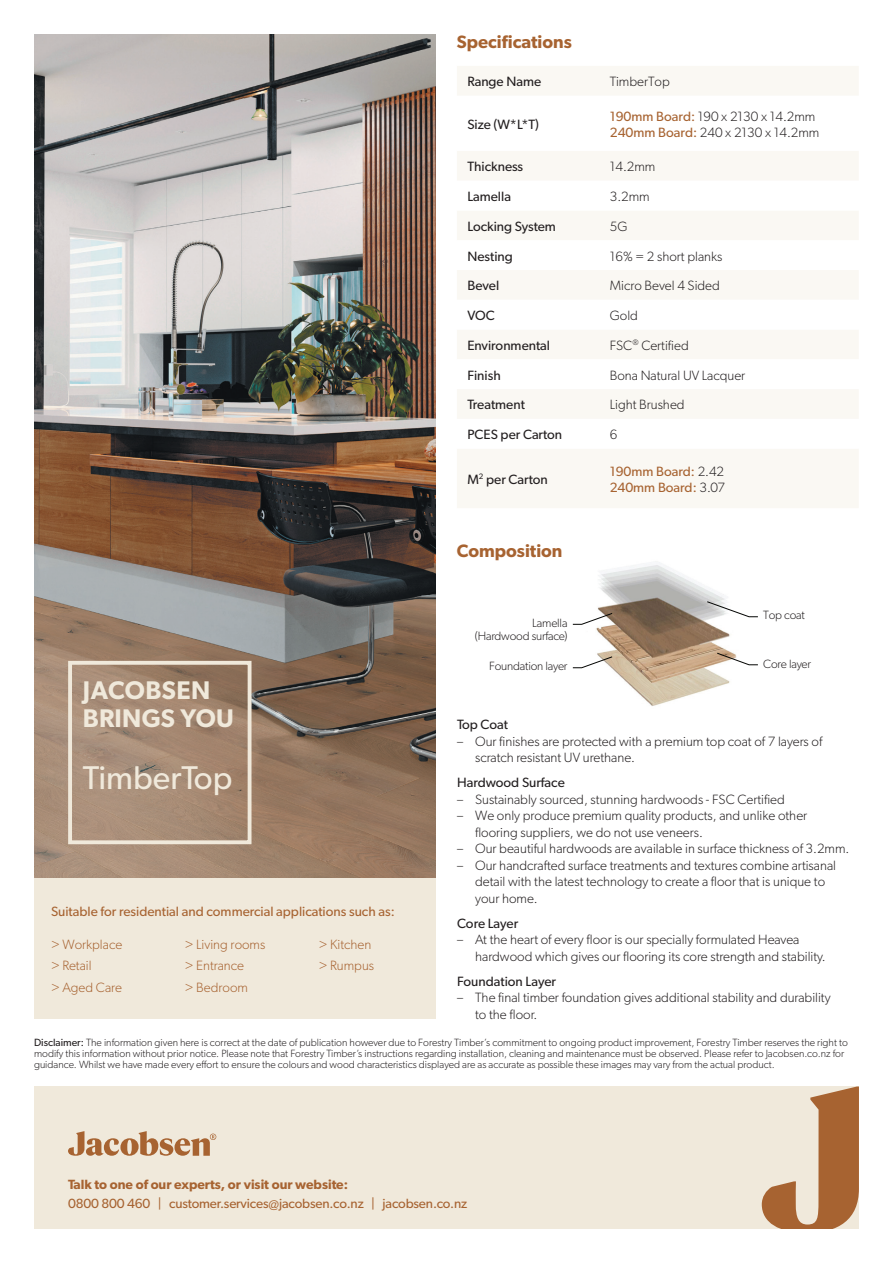
<style>
.page{position:relative;width:893px;height:1263px;background:#fff}
.page>*{position:absolute;margin:0;border:0;box-sizing:border-box;transform-origin:0 0}
.t1{font:33px "Gibson";color:#f0e9db}
.t2{font:600 25.65px/28.5px "Gibson";letter-spacing:.01em;color:#f0e9db}
.t3{font:600 18px "Gibson";color:#a76331}
.t4{font:300 13.5px/16.5px "Gibson";color:#231f20}
.t5{font:13.5px "Gibson";color:#231f20}
.t6{font:13.5px "Gibson";color:#a76331}
.t7{font:300 13.5px "Gibson";color:#a76331}
.t8{font:13.35px "Gibson";letter-spacing:-.01em;color:#a76331}
.t9{font:600 13.35px "Gibson";color:#a76331}
.t10{font:300 12px/13.5px "Gibson";letter-spacing:-.015em;color:#231f20;text-align:right}
.t11{font:300 10.5px/10.8px "Gibson";color:#231f20}
.s1{font-weight:400;color:#a76331}
.s2{font-weight:300;color:#231f20}
.s3{font-weight:400}
</style>
<div class="page">
<img style="left:34px;top:34px;width:402px;height:844px">
<div style="left:34px;top:1087px;width:825px;height:142px;background:#f0e9db"></div>
<svg style="left:762px;top:1087px;width:97px;height:142px"></svg>
<svg style="left:68px;top:1131px;width:148px;height:25px"></svg>
<svg style="left:457px;top:66px;width:401px;height:442px;fill:#faf8f3"></svg>
<div style="left:457px;top:151px;width:401px;height:30px;background:#faf8f3"></div>
<svg style="left:457px;top:181px;width:401px;height:268px"></svg>
<div style="left:68px;top:661px;width:183px;height:183px;border:4px solid #f0e9db"></div>
<div style="left:34px;top:878px;width:402px;height:141px;background:#f0e9db"></div>
<img style="left:580px;top:562px;width:153px;height:144px">
<svg style="left:707px;top:601px;width:51px;height:16px"></svg>
<svg style="left:572px;top:656px;width:41px;height:12px"></svg>
<svg style="left:572px;top:613px;width:41px;height:12px"></svg>
<svg style="left:717px;top:653px;width:41px;height:12px"></svg>
<p class="t3" style="left:457px;top:31px;width:116px">Specifications</p>
<p class="t5" style="left:467px;top:73px;width:75px">Range Name</p>
<p class="t4" style="left:610px;top:73px;width:62px">TimberTop</p>
<p class="t5" style="left:467px;top:116px;width:73px">Size (W*L*T)</p>
<p class="t4" style="left:610px;top:108px;width:211px"><span class="s1">190mm Board:</span> 190 x 2130 x 14.2mm<br><span class="s1">240mm Board:</span> 240 x 2130 x 14.2mm</p>
<p class="t5" style="left:467px;top:158px;width:57px">Thickness</p>
<p class="t4" style="left:610px;top:158px;width:47px">14.2mm</p>
<p class="t5" style="left:467px;top:188px;width:45px">Lamella</p>
<p class="t4" style="left:610px;top:188px;width:41px">3.2mm</p>
<p class="t5" style="left:467px;top:218px;width:90px">Locking System</p>
<p class="t4" style="left:610px;top:218px;width:19px">5G</p>
<p class="t5" style="left:467px;top:248px;width:47px">Nesting</p>
<p class="t4" style="left:610px;top:247px;width:114px">16% = 2 short planks</p>
<p class="t5" style="left:467px;top:278px;width:33px">Bevel</p>
<p class="t4" style="left:610px;top:277px;width:112px">Micro Bevel 4 Sided</p>
<p class="t5" style="left:467px;top:307px;width:29px">VOC</p>
<p class="t4" style="left:610px;top:307px;width:30px">Gold</p>
<p class="t5" style="left:467px;top:337px;width:84px">Environmental</p>
<p class="t4" style="left:610px;top:337px;width:80px">FSC<sup>®</sup> Certified</p>
<p class="t5" style="left:467px;top:367px;width:35px">Finish</p>
<p class="t4" style="left:610px;top:367px;width:137px">Bona Natural UV Lacquer</p>
<p class="t5" style="left:467px;top:397px;width:59px">Treatment</p>
<p class="t4" style="left:610px;top:396px;width:76px">Light Brushed</p>
<p class="t5" style="left:467px;top:426px;width:96px">PCES per Carton</p>
<p class="t4" style="left:610px;top:426px;width:9px">6</p>
<p class="t5" style="left:467px;top:471px;width:82px">M<sup>2</sup> per Carton</p>
<p class="t6" style="left:610px;top:463px;width:116px">190mm Board: <span class="s2">2.42</span></p>
<p class="t6" style="left:610px;top:479px;width:117px">240mm Board: <span class="s2">3.07</span></p>
<p class="t3" style="left:457px;top:540px;width:107px">Composition</p>
<p class="t10" style="left:475px;top:616px;width:94px">Lamella (Hardwood surface)</p>
<p class="t10" style="left:763px;top:608px;width:43px">Top coat</p>
<p class="t2" style="left:83px;top:675px;width:153px">JACOBSEN<br>BRINGS YOU</p>
<p class="t1" style="left:83px;top:758px;width:151px">TimberTop</p>
<p class="t6" style="left:51px;top:903px;width:345px">Suitable for residential and commercial applications such as:</p>
<p class="t7" style="left:51px;top:936px;width:73px">&gt; Workplace</p>
<p class="t7" style="left:51px;top:958px;width:42px">&gt; Retail</p>
<p class="t7" style="left:51px;top:979px;width:73px">&gt; Aged Care</p>
<p class="t7" style="left:319px;top:936px;width:54px">&gt; Kitchen</p>
<p class="t7" style="left:319px;top:958px;width:57px">&gt; Rumpus</p>
<p class="t7" style="left:185px;top:936px;width:82px">&gt; Living rooms</p>
<p class="t7" style="left:185px;top:958px;width:61px">&gt; Entrance</p>
<p class="t7" style="left:185px;top:979px;width:65px">&gt; Bedroom</p>
<p class="t10" style="left:489px;top:659px;width:80px">Foundation layer</p>
<p class="t10" style="left:763px;top:657px;width:49px">Core layer</p>
<p class="t5" style="left:457px;top:716px;width:52px">Top Coat</p>
<p class="t4" style="left:475px;top:733px;width:349px;text-indent:-18px">– Our finishes are protected with a premium top coat of 7 layers of scratch resistant UV urethane.</p>
<p class="t5" style="left:457px;top:774px;width:109px">Hardwood Surface</p>
<p class="t4" style="left:457px;top:791px;width:329px">– Sustainably sourced, stunning hardwoods - FSC Certified</p>
<p class="t4" style="left:475px;top:807px;width:334px;text-indent:-18px">– We only produce premium quality products, and unlike other flooring suppliers, we do not use veneers.</p>
<p class="t4" style="left:457px;top:840px;width:394px">– Our beautiful hardwoods are available in surface thickness of 3.2mm.</p>
<p class="t4" style="left:475px;top:857px;width:362px;text-indent:-18px">– Our handcrafted surface treatments and textures combine artisanal detail with the latest technology to create a floor that is unique to your home.</p>
<p class="t5" style="left:457px;top:915px;width:63px">Core Layer</p>
<p class="t4" style="left:475px;top:931px;width:352px;text-indent:-18px">– At the heart of every floor is our specially formulated Heavea hardwood which gives our flooring its core strength and stability.</p>
<p class="t5" style="left:457px;top:973px;width:100px">Foundation Layer</p>
<p class="t4" style="left:475px;top:989px;width:357px;text-indent:-18px">– The final timber foundation gives additional stability and durability to the floor.</p>
<p class="t11" style="left:34px;top:1037px;width:815px"><span class="s3">Disclaimer:</span> The information given here is correct at the date of publication however due to Forestry Timber’s commitment to ongoing product improvement, Forestry Timber reserves the right to modify this information without prior notice. Please note that Forestry Timber’s instructions regarding installation, cleaning and maintenance must be observed. Please refer to Jacobsen.co.nz for guidance. Whilst we have made every effort to ensure the colours and wood characteristics displayed are as accurate as possible these images may vary from the actual product.</p>
<p class="t9" style="left:68px;top:1176px;width:281px">Talk to one of our experts, or visit our website:</p>
<p class="t8" style="left:68px;top:1195px;width:401px">0800 800 460 | customer.services@jacobsen.co.nz | jacobsen.co.nz</p>
</div>
